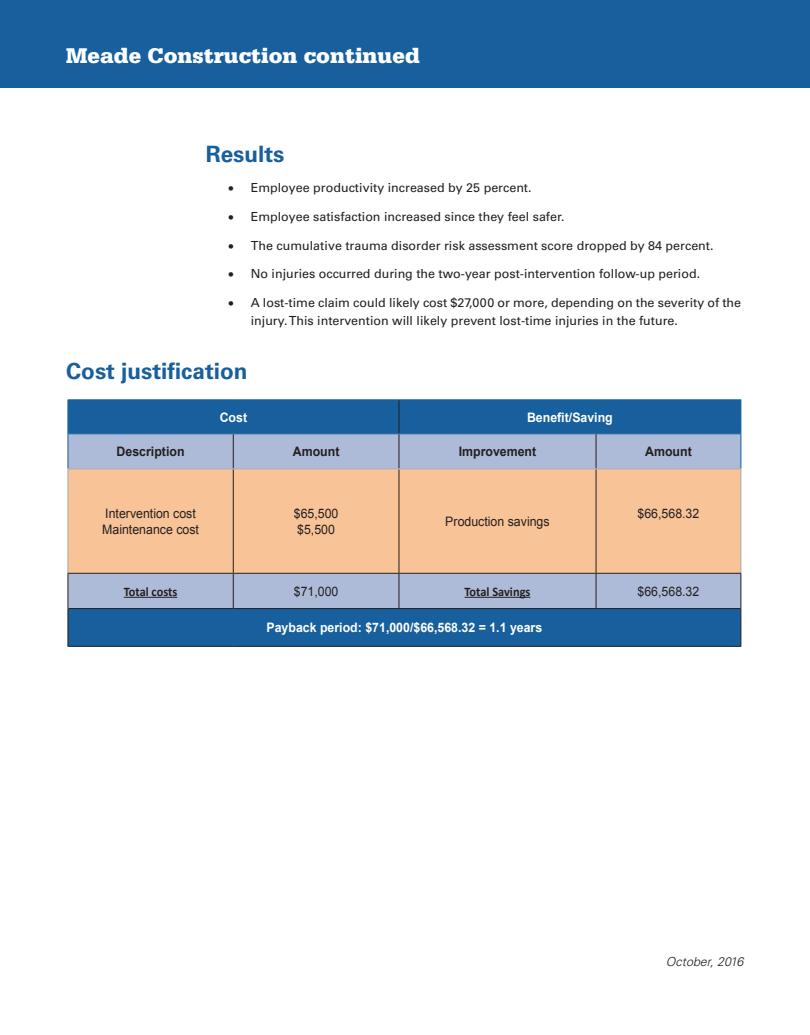
<style>
.page{position:relative;width:810px;height:1035px;background:#fff}
.page>*{position:absolute;margin:0;border:0;box-sizing:border-box;transform-origin:0 0}
.t1{font:900 22.5px "Serifa Std";color:#fff}
.t2{font:700 22.5px "Univers LT Std";color:#175f9d}
.t3{font:13px "Arial";color:#231f20;scale:.95 1}
.t4{font:700 13px "Arial";color:#fff;scale:.95 1}
.t5{font:700 13px "Arial";color:#231f20;scale:.95 1}
.t6{font:700 13px "Calibri";color:#231f20;scale:.95 1}
.t7{font:12.5px/17.5px "Univers LT Std";color:#231f20}
.t8{font:italic 300 12.5px "Univers LT Std";color:#231f20}
</style>
<div class="page">
<div style="left:69px;top:400px;width:672px;height:246px;background:#175f9d"></div>
<div style="left:69px;top:434px;width:672px;height:174px;background:#aebbd8"></div>
<div style="left:69px;top:470px;width:672px;height:103px;background:#f9c398"></div>
<hr style="left:399px;top:400px;width:1px;height:33px;background:#231f20">
<hr style="left:233px;top:434px;width:1px;height:35px;background:#231f20">
<hr style="left:399px;top:434px;width:1px;height:35px;background:#231f20">
<hr style="left:596px;top:434px;width:1px;height:35px;background:#231f20">
<hr style="left:233px;top:469px;width:1px;height:104px;background:#231f20">
<hr style="left:399px;top:469px;width:1px;height:104px;background:#231f20">
<hr style="left:596px;top:469px;width:1px;height:104px;background:#231f20">
<hr style="left:233px;top:574px;width:1px;height:34px;background:#231f20">
<hr style="left:399px;top:574px;width:1px;height:34px;background:#231f20">
<hr style="left:596px;top:574px;width:1px;height:34px;background:#231f20">
<hr style="left:68px;top:609px;width:1px;height:37px;background:#231f20">
<hr style="left:741px;top:609px;width:1px;height:37px;background:#231f20">
<hr style="left:68px;top:646px;width:165px;height:1px;background:#231f20">
<hr style="left:233px;top:646px;width:166px;height:1px;background:#231f20">
<hr style="left:399px;top:646px;width:197px;height:1px;background:#231f20">
<hr style="left:596px;top:646px;width:145px;height:1px;background:#231f20">
<hr style="left:68px;top:399px;width:165px;height:1px;background:#175f9d">
<hr style="left:233px;top:399px;width:166px;height:1px;background:#175f9d">
<hr style="left:399px;top:399px;width:197px;height:1px;background:#175f9d">
<hr style="left:596px;top:399px;width:145px;height:1px;background:#175f9d">
<hr style="left:68px;top:400px;width:1px;height:34px;background:#175f9d">
<hr style="left:741px;top:400px;width:1px;height:34px;background:#175f9d">
<hr style="left:68px;top:433px;width:165px;height:1px;background:#175f9d">
<hr style="left:233px;top:433px;width:166px;height:1px;background:#175f9d">
<hr style="left:399px;top:433px;width:197px;height:1px;background:#175f9d">
<hr style="left:596px;top:433px;width:145px;height:1px;background:#175f9d">
<hr style="left:68px;top:434px;width:1px;height:35px;background:#175f9d">
<hr style="left:741px;top:434px;width:1px;height:35px;background:#175f9d">
<hr style="left:68px;top:469px;width:165px;height:1px;background:#a8a9ad">
<hr style="left:233px;top:469px;width:166px;height:1px;background:#a8a9ad">
<hr style="left:399px;top:469px;width:197px;height:1px;background:#a8a9ad">
<hr style="left:596px;top:469px;width:145px;height:1px;background:#a8a9ad">
<hr style="left:68px;top:469px;width:1px;height:104px;background:#a8a9ad">
<hr style="left:741px;top:469px;width:1px;height:104px;background:#a8a9ad">
<hr style="left:68px;top:573px;width:165px;height:1px;background:#231f20">
<hr style="left:233px;top:573px;width:166px;height:1px;background:#231f20">
<hr style="left:399px;top:573px;width:197px;height:1px;background:#231f20">
<hr style="left:596px;top:573px;width:145px;height:1px;background:#231f20">
<hr style="left:68px;top:608px;width:165px;height:1px;background:#231f20">
<hr style="left:233px;top:608px;width:166px;height:1px;background:#231f20">
<hr style="left:399px;top:608px;width:197px;height:1px;background:#231f20">
<hr style="left:596px;top:608px;width:145px;height:1px;background:#231f20">
<hr style="left:68px;top:574px;width:1px;height:35px;background:#231f20">
<hr style="left:741px;top:574px;width:1px;height:35px;background:#231f20">
<hr style="left:124px;top:597px;width:53px;height:1px;background:#231f20">
<hr style="left:465px;top:597px;width:65px;height:1px;background:#231f20">
<div style="left:0;top:0;width:810px;height:87px;background:#175f9d"></div>
<p class="t1" style="left:66px;top:43px;width:355px">Meade Construction continued</p>
<p class="t2" style="left:206px;top:141px;width:80px">Results</p>
<p class="t7" style="left:228px;top:179px;width:305px">• Employee productivity increased by 25 percent.</p>
<p class="t7" style="left:228px;top:208px;width:338px">• Employee satisfaction increased since they feel safer.</p>
<p class="t7" style="left:228px;top:237px;width:487px">• The cumulative trauma disorder risk assessment score dropped by 84 percent.</p>
<p class="t7" style="left:228px;top:265px;width:473px">• No injuries occurred during the two-year post-intervention follow-up period.</p>
<p class="t7" style="left:251px;top:294px;width:492px;text-indent:-22px">• A lost-time claim could likely cost $27,000 or more, depending on the severity of the injury. This intervention will likely prevent lost-time injuries in the future.</p>
<p class="t2" style="left:66px;top:358px;width:183px">Cost justification</p>
<p class="t4" style="left:220px;top:408px;width:30px">Cost</p>
<p class="t4" style="left:527px;top:408px;width:92px">Benefit/Saving</p>
<p class="t5" style="left:117px;top:443px;width:73px">Description</p>
<p class="t5" style="left:293px;top:443px;width:51px">Amount</p>
<p class="t5" style="left:459px;top:443px;width:83px">Improvement</p>
<p class="t5" style="left:645px;top:443px;width:51px">Amount</p>
<p class="t3" style="left:105px;top:505px;width:97px">Intervention cost</p>
<p class="t3" style="left:102px;top:521px;width:103px">Maintenance cost</p>
<p class="t3" style="left:294px;top:505px;width:49px">$65,500</p>
<p class="t3" style="left:297px;top:521px;width:41px">$5,500</p>
<p class="t3" style="left:445px;top:513px;width:111px">Production savings</p>
<p class="t3" style="left:638px;top:505px;width:67px">$66,568.32</p>
<p class="t6" style="left:124px;top:583px;width:58px">Total costs</p>
<p class="t3" style="left:294px;top:583px;width:49px">$71,000</p>
<p class="t6" style="left:465px;top:583px;width:71px">Total Savings</p>
<p class="t3" style="left:638px;top:583px;width:67px">$66,568.32</p>
<p class="t4" style="left:267px;top:619px;width:292px">Payback period: $71,000/$66,568.32 = 1.1 years</p>
<p class="t8" style="left:666px;top:954px;width:79px">October, 2016</p>
</div>
